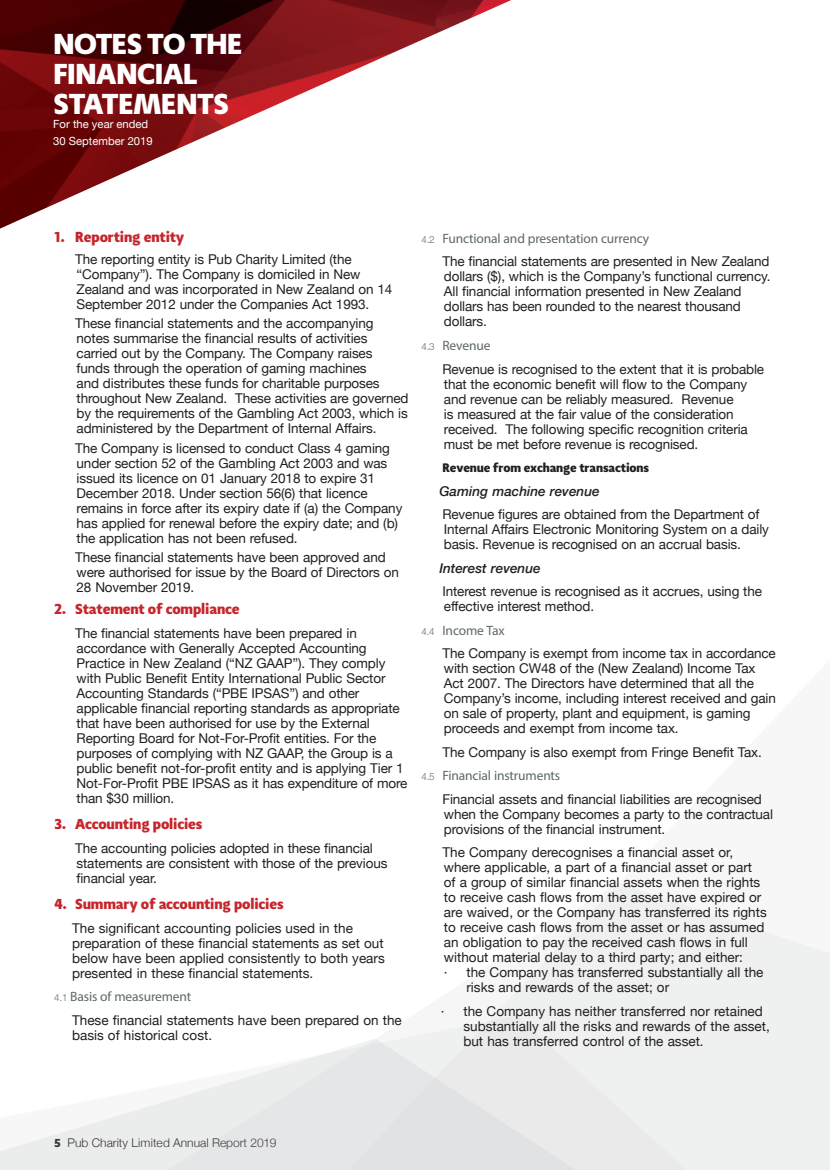
<style>
.page{position:relative;width:830px;height:1170px;background:#fff}
.page>*{position:absolute;margin:0;border:0;box-sizing:border-box;transform-origin:0 0}
.CAPS_heading__20pt{font:900 30px/30px "Adagio Sans";letter-spacing:-.01em;color:#fff}
.t1{font:900 15px "Adagio Sans";letter-spacing:-.01em;color:#c6252c}
._2__Body_in_financia{font:13.5px/15px "Helvetica Neue";letter-spacing:-.01em;color:#231f20}
._2__Bullets{font:13.5px/15px "Helvetica Neue";color:#231f20}
._2__Body_in_financia-2{font:13.5px "Myriad Pro";letter-spacing:-.01em;color:#5c6867}
._2__Bullets-2{font:italic 500 13.5px "Helvetica Neue";color:#231f20}
._2__Body_in_financia-3{font:900 12.75px "Adagio Sans";letter-spacing:-.01em;color:#231f20}
.t2{font:300 12px "Helvetica Neue";color:#231f20}
.Body__copy_-_first_l{font:11.25px/17.2px "Helvetica Neue";color:#fff}
.s1{font-family:"Helvetica Neue";font-weight:300;font-size:9.75px}
.s2{font-family:"Adagio Sans";font-weight:900}
</style>
<div class="page">
<img style="left:0;top:0;width:511px;height:229px">
<svg style="left:494px;top:883px;width:335px;height:132px;fill:#eff0f0"></svg>
<svg style="left:0;top:1015px;width:829px;height:154px;fill:#eff0f0"></svg>
<p class="CAPS_heading__20pt" style="left:53px;top:30px;width:190px">NOTES TO THE<br>FINANCIAL<br>STATEMENTS</p>
<p class="Body__copy_-_first_l" style="left:53px;top:116px;width:101px">For the year ended<br>30 September 2019</p>
<p class="t1" style="left:54px;top:226px;width:132px">1. Reporting entity</p>
<p class="_2__Body_in_financia" style="left:75px;top:252px;width:319px">The reporting entity is Pub Charity Limited (the “Company”). The Company is domiciled in New Zealand and was incorporated in New Zealand on 14<br>September 2012 under the Companies Act 1993.</p>
<p class="_2__Body_in_financia" style="left:75px;top:316px;width:335px">These financial statements and the accompanying notes summarise the financial results of activities carried out by the Company. The Company raises<br>funds through the operation of gaming machines<br>and distributes these funds for charitable purposes throughout New Zealand. These activities are governed by the requirements of the Gambling Act 2003, which is administered by the Department of Internal Affairs.</p>
<p class="_2__Body_in_financia" style="left:75px;top:441px;width:329px">The Company is licensed to conduct Class 4 gaming under section 52 of the Gambling Act 2003 and was issued its licence on 01 January 2018 to expire 31<br>December 2018. Under section 56(6) that licence remains in force after its expiry date if (a) the Company has applied for renewal before the expiry date; and (b) the application has not been refused.</p>
<p class="_2__Body_in_financia" style="left:75px;top:550px;width:325px">These financial statements have been approved and were authorised for issue by the Board of Directors on<br>28 November 2019.</p>
<p class="t1" style="left:54px;top:599px;width:187px">2. Statement of compliance</p>
<p class="_2__Body_in_financia" style="left:75px;top:626px;width:334px">The financial statements have been prepared in accordance with Generally Accepted Accounting Practice in New Zealand (“NZ GAAP”). They comply with Public Benefit Entity International Public Sector Accounting Standards (“PBE IPSAS”) and other applicable financial reporting standards as appropriate that have been authorised for use by the External Reporting Board for Not-For-Profit entities. For the purposes of complying with NZ GAAP, the Group is a public benefit not-for-profit entity and is applying Tier 1<br>Not-For-Profit PBE IPSAS as it has expenditure of more than $30 million.</p>
<p class="t1" style="left:54px;top:814px;width:150px">3. Accounting policies</p>
<p class="_2__Body_in_financia" style="left:75px;top:841px;width:314px">The accounting policies adopted in these financial statements are consistent with those of the previous financial year.</p>
<p class="t1" style="left:54px;top:894px;width:231px">4. Summary of accounting policies</p>
<p class="_2__Body_in_financia" style="left:72px;top:921px;width:314px">The significant accounting policies used in the preparation of these financial statements as set out below have been applied consistently to both years presented in these financial statements.</p>
<p class="_2__Body_in_financia-2" style="left:54px;top:988px;width:139px"><span class="s1">4.1</span> Basis of measurement</p>
<p class="_2__Body_in_financia" style="left:72px;top:1013px;width:331px">These financial statements have been prepared on the basis of historical cost.</p>
<p class="_2__Body_in_financia-2" style="left:421px;top:230px;width:229px"><span class="s1">4.2</span> Functional and presentation currency</p>
<p class="_2__Body_in_financia" style="left:442px;top:255px;width:329px">The financial statements are presented in New Zealand dollars ($), which is the Company’s functional currency.<br>All financial information presented in New Zealand dollars has been rounded to the nearest thousand dollars.</p>
<p class="_2__Body_in_financia-2" style="left:421px;top:337px;width:71px"><span class="s1">4.3</span> Revenue</p>
<p class="_2__Body_in_financia" style="left:442px;top:362px;width:323px">Revenue is recognised to the extent that it is probable that the economic benefit will flow to the Company and revenue can be reliably measured. Revenue<br>is measured at the fair value of the consideration received. The following specific recognition criteria must be met before revenue is recognised.</p>
<p class="_2__Body_in_financia-3" style="left:442px;top:459px;width:208px">Revenue from exchange transactions</p>
<p class="_2__Bullets-2" style="left:439px;top:479px;width:162px">Gaming machine revenue</p>
<p class="_2__Body_in_financia" style="left:442px;top:507px;width:328px">Revenue figures are obtained from the Department of<br>Internal Affairs Electronic Monitoring System on a daily basis. Revenue is recognised on an accrual basis.</p>
<p class="_2__Bullets-2" style="left:439px;top:556px;width:103px">Interest revenue</p>
<p class="_2__Body_in_financia" style="left:442px;top:584px;width:321px">Interest revenue is recognised as it accrues, using the effective interest method.</p>
<p class="_2__Body_in_financia-2" style="left:421px;top:621px;width:85px"><span class="s1">4.4</span> Income Tax</p>
<p class="_2__Body_in_financia" style="left:442px;top:646px;width:335px">The Company is exempt from income tax in accordance with section CW48 of the (New Zealand) Income Tax Act 2007. The Directors have determined that all the Company’s income, including interest received and gain on sale of property, plant and equipment, is gaming proceeds and exempt from income tax.</p>
<p class="_2__Body_in_financia" style="left:442px;top:745px;width:321px">The Company is also exempt from Fringe Benefit Tax.</p>
<p class="_2__Body_in_financia-2" style="left:421px;top:767px;width:140px"><span class="s1">4.5</span> Financial instruments</p>
<p class="_2__Body_in_financia" style="left:442px;top:792px;width:332px">Financial assets and financial liabilities are recognised when the Company becomes a party to the contractual provisions of the financial instrument.</p>
<p class="_2__Body_in_financia" style="left:442px;top:845px;width:292px">The Company derecognises a financial asset or,</p>
<p class="_2__Body_in_financia" style="left:443px;top:860px;width:309px">where applicable, a part of a financial asset or part</p>
<p class="_2__Body_in_financia" style="left:443px;top:875px;width:318px">of a group of similar financial assets when the rights</p>
<p class="_2__Body_in_financia" style="left:443px;top:890px;width:319px">to receive cash flows from the asset have expired or</p>
<p class="_2__Body_in_financia" style="left:443px;top:905px;width:324px">are waived, or the Company has transferred its rights</p>
<p class="_2__Body_in_financia" style="left:443px;top:920px;width:322px">to receive cash flows from the asset or has assumed</p>
<p class="_2__Body_in_financia" style="left:443px;top:935px;width:305px">an obligation to pay the received cash flows in full</p>
<p class="_2__Body_in_financia" style="left:443px;top:950px;width:300px">without material delay to a third party; and either:</p>
<p class="_2__Body_in_financia" style="left:443px;top:965px;width:321px">· the Company has transferred substantially all the</p>
<p class="_2__Body_in_financia" style="left:466px;top:980px;width:204px">risks and rewards of the asset; or</p>
<p class="_2__Bullets" style="left:463px;top:1004px;width:308px;text-indent:-23px">· the Company has neither transferred nor retained substantially all the risks and rewards of the asset, but has transferred control of the asset.</p>
<p class="t2" style="left:54px;top:1132px;width:224px"><span class="s2">5</span> Pub Charity Limited Annual Report 2019</p>
</div>
